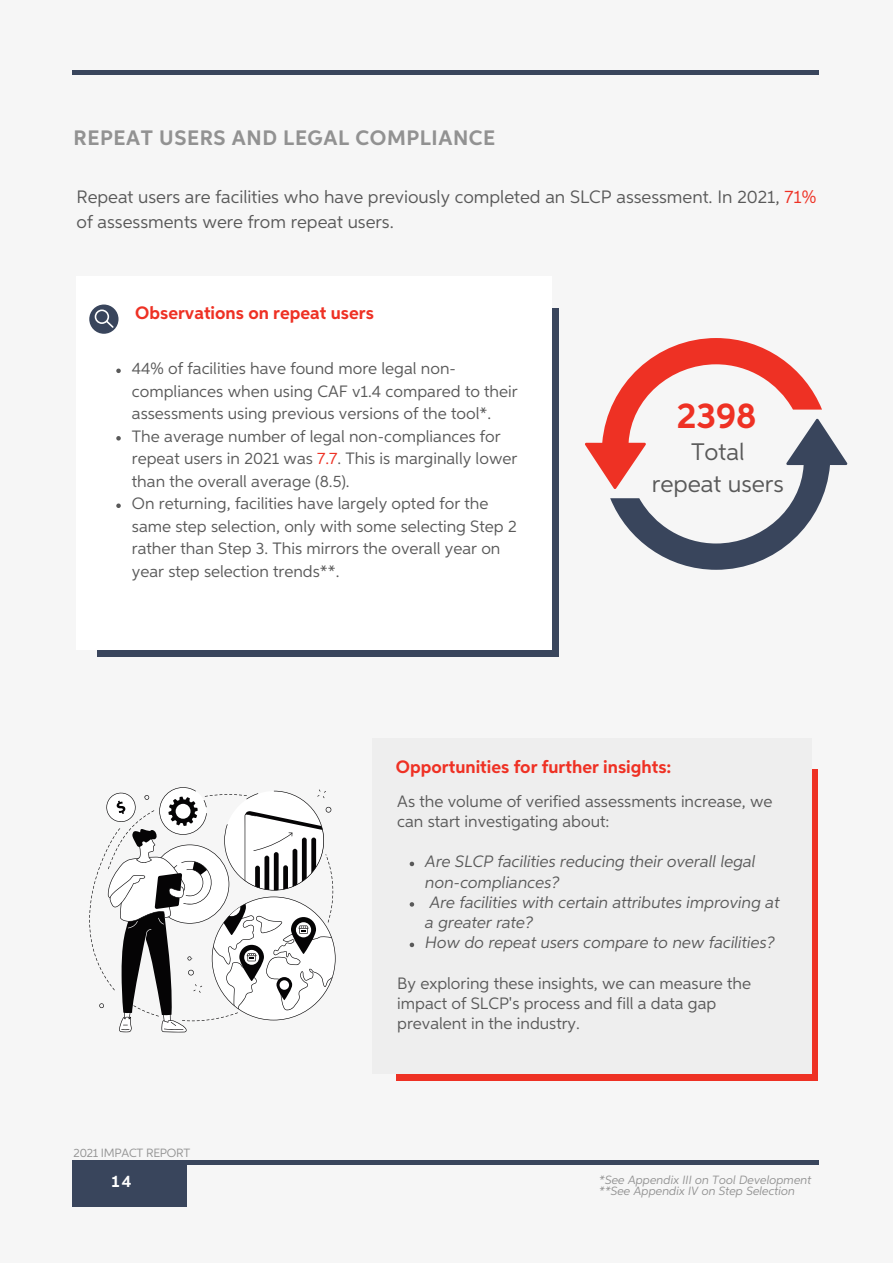
<style>
.page{position:relative;width:893px;height:1264px;background:#fff}
.page>*{position:absolute;margin:0;border:0;box-sizing:border-box;transform-origin:0 0}
.t1{font:700 36px "Aspira";color:#ee3124}
.t2{font:24px/32.5px "Aspira";color:#595959;text-align:center}
.t3{font:700 21px "Aspira";letter-spacing:.03em;color:#929292}
.t4{font:18px/24.8px "Aspira";color:#595959}
.t5{font:700 18px "Aspira";color:#ee3124}
.t6{font:16.5px/22.5px "Aspira";color:#595959}
.t7{font:italic 16.5px/20.2px "Aspira";color:#595959}
.t8{font:700 16.5px "Aspira";color:#fff}
.t9{font:italic 12px/10.9px "Aspira";color:#929292}
.t10{font:12px "Aspira";letter-spacing:-.02em;color:#929292}
.s1{color:#ee3124}
</style>
<div class="page">
<div style="left:0;top:0;width:892px;height:1262px;background:#f6f6f6"></div>
<hr style="left:72px;top:71px;width:747px;height:3px;background:#39455c">
<div style="left:72px;top:1160px;width:115px;height:46px;background:#39455c"></div>
<hr style="left:72px;top:1160px;width:747px;height:4px;background:#39455c">
<div style="left:97px;top:308px;width:461px;height:348px;background:#39455c"></div>
<div style="left:77px;top:277px;width:475px;height:373px;background:#fff"></div>
<svg style="left:89px;top:304px;width:29px;height:30px"></svg>
<svg style="left:396px;top:769px;width:421px;height:311px;fill:#ee3124"></svg>
<div style="left:371px;top:738px;width:440px;height:335px;background:#eee"></div>
<svg style="left:89px;top:787px;width:246px;height:245px"></svg>
<svg style="left:585px;top:338px;width:262px;height:232px"></svg>
<svg style="left:116px;top:368px;width:5px;height:5px"></svg>
<svg style="left:116px;top:436px;width:5px;height:4px"></svg>
<svg style="left:116px;top:503px;width:5px;height:5px"></svg>
<svg style="left:409px;top:861px;width:5px;height:5px"></svg>
<svg style="left:409px;top:902px;width:5px;height:4px"></svg>
<svg style="left:409px;top:942px;width:5px;height:5px"></svg>
<p class="t3" style="left:74px;top:129px;width:423px">REPEAT USERS AND LEGAL COMPLIANCE</p>
<p class="t4" style="left:77px;top:186px;width:741px">Repeat users are facilities who have previously completed an SLCP assessment. In 2021, <span class="s1">71% </span>of assessments were from repeat users.</p>
<p class="t5" style="left:135px;top:305px;width:240px">Observations on repeat users</p>
<p class="t6" style="left:132px;top:358px;width:387px">44% of facilities have found more legal non&shy;compliances when using CAF v1.4 compared to their assessments using previous versions of the tool*.<br>The average number of legal non-compliances for repeat users in 2021 was <span class="s1">7.7</span>. This is marginally lower than the overall average (8.5).<br>On returning, facilities have largely opted for the same step selection, only with some selecting Step 2 rather than Step 3. This mirrors the overall year on year step selection trends**.</p>
<h1 class="t1" style="left:676px;top:400px;width:81px">2398</h1>
<h2 class="t2" style="left:651px;top:437px;width:133px">Total<br>repeat users</h2>
<p class="t5" style="left:396px;top:759px;width:277px">Opportunities for further insights:</p>
<p class="t6" style="left:397px;top:791px;width:376px;line-height:20.2px">As the volume of verified assessments increase, we can start investigating about:</p>
<p class="t7" style="left:425px;top:852px;width:356px">Are SLCP facilities reducing their overall legal non-compliances?<br>Are facilities with certain attributes improving at a greater rate?<br>How do repeat users compare to new facilities?</p>
<p class="t10" style="left:74px;top:1147px;width:118px">2021 IMPACT REPORT</p>
<p class="t8" style="left:111px;top:1174px;width:21px">14</p>
<p class="t6" style="left:397px;top:974px;width:355px;line-height:20.2px">By exploring these insights, we can measure the impact of SLCP's process and fill a data gap prevalent in the industry.</p>
<p class="t9" style="left:599px;top:1174px;width:213px">*See Appendix III on Tool Development **See Appendix IV on Step Selection</p>
</div>
